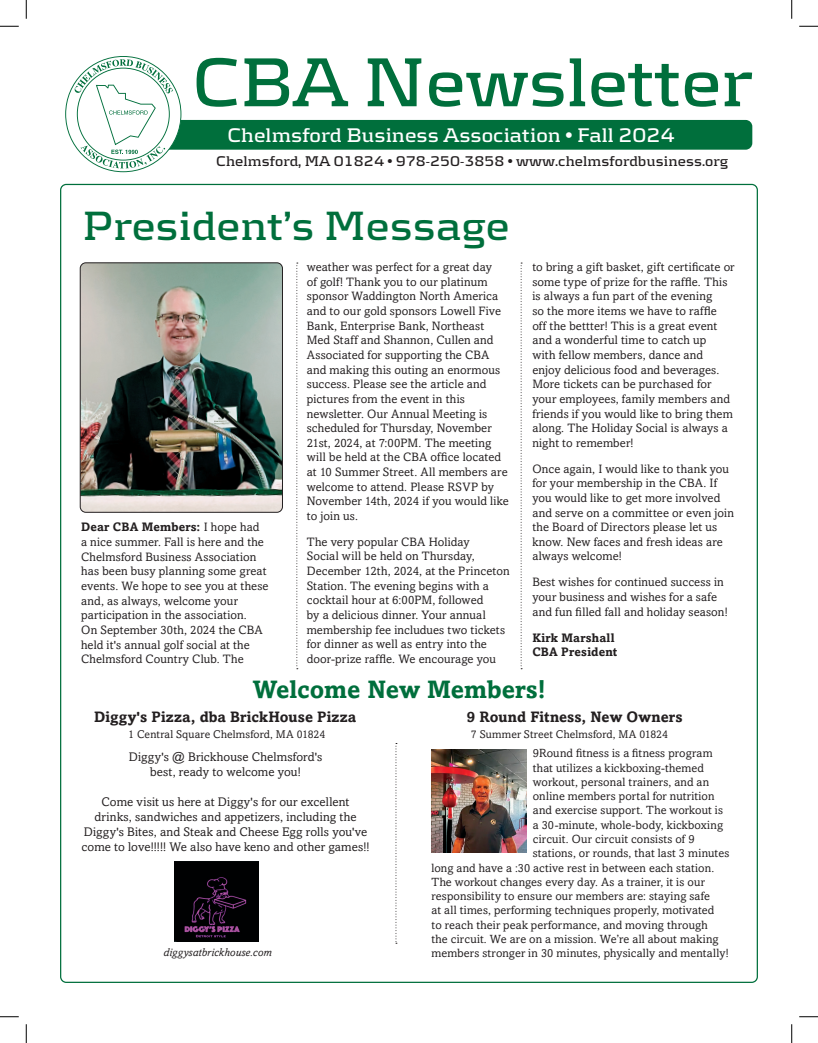
<style>
.page{position:relative;width:818px;height:1043px;background:#fff}
.page>*{position:absolute;margin:0;border:0;box-sizing:border-box;transform-origin:0 0}
.t1{font:700 71.88px "Kontrapunkt";letter-spacing:-.005em;color:#006f3c}
.t2{font:700 42.5px "Kontrapunkt";color:#006f3c}
.t3{font:700 25px "Amasis MT Std";letter-spacing:-.005em;color:#006f3c}
.t4{font:700 20.5px "Kontrapunkt";color:#fff}
.t5{font:700 15px "Amasis MT Std";letter-spacing:.005em;color:#231f20}
.t6{font:700 14.62px "Kontrapunkt";letter-spacing:.005em;color:#231f20}
.t7{font:12.5px/15px "Amasis MT Std";letter-spacing:.01em;color:#231f20;text-align:center}
.t8{font:12.25px/14.6px "Amasis MT Std";letter-spacing:.01em;color:#231f20}
.t9{font:700 12.25px/14.6px "Amasis MT Std";letter-spacing:.02em;color:#231f20}
.t10{font:11.88px "Amasis MT Std";letter-spacing:.015em;color:#231f20}
.t11{font:11.25px "Amasis MT Std";letter-spacing:.015em;color:#231f20}
.t12{font:italic 11.25px "Amasis MT Std";letter-spacing:.01em;color:#231f20}
.s1{font-weight:700}
</style>
<div class="page">
<div style="left:150px;top:120px;width:602px;height:30px;background:#006f3c;border-radius:7px"></div>
<svg style="left:65px;top:56px;width:116px;height:116px"></svg>
<svg style="left:520px;top:262px;width:2px;height:407px"></svg>
<svg style="left:296px;top:262px;width:2px;height:407px"></svg>
<img style="left:80px;top:263px;width:202px;height:249px">
<div style="left:80px;top:263px;width:202px;height:249px;border:1px solid #231f20;border-radius:6px"></div>
<svg style="left:395px;top:743px;width:2px;height:200px"></svg>
<img style="left:174px;top:861px;width:85px;height:80px">
<img style="left:431px;top:749px;width:95px;height:103px">
<svg style="left:0;top:25px;width:19px;height:2px"></svg>
<svg style="left:799px;top:25px;width:19px;height:2px"></svg>
<svg style="left:0;top:1016px;width:19px;height:1px"></svg>
<svg style="left:799px;top:1016px;width:19px;height:1px"></svg>
<svg style="left:25px;top:0;width:2px;height:19px"></svg>
<svg style="left:25px;top:1024px;width:2px;height:18px"></svg>
<svg style="left:791px;top:0;width:1px;height:19px"></svg>
<svg style="left:791px;top:1024px;width:1px;height:18px"></svg>
<h1 class="t1" style="left:192px;top:40px;width:561px">CBA Newsletter</h1>
<h3 class="t4" style="left:227px;top:123px;width:448px">Chelmsford Business Association • Fall 2024</h3>
<p class="t6" style="left:216px;top:152px;width:513px">Chelmsford, MA 01824 • 978-250-3858 • www.chelmsfordbusiness.org</p>
<h2 class="t2" style="left:82px;top:201px;width:428px">President’s Message</h2>
<p class="t8" style="left:81px;top:520px;width:189px"><span class="s1">Dear CBA Members:</span> I hope had<br>a nice summer. Fall is here and the<br>Chelmsford Business Association has been busy planning some great events. We hope to see you at these and, as always, welcome your participation in the association.<br>On September 30th, 2024 the CBA held it's annual golf social at the<br>Chelmsford Country Club. The</p>
<p class="t8" style="left:307px;top:260px;width:204px">weather was perfect for a great day<br>of golf! Thank you to our platinum sponsor Waddington North America and to our gold sponsors Lowell Five<br>Bank, Enterprise Bank, Northeast<br>Med Staff and Shannon, Cullen and<br>Associated for supporting the CBA and making this outing an enormous success. Please see the article and pictures from the event in this newsletter. Our Annual Meeting is scheduled for Thursday, November<br>21st, 2024, at 7:00PM. The meeting will be held at the CBA office located at 10 Summer Street. All members are welcome to attend. Please RSVP by<br>November 14th, 2024 if you would like to join us.</p>
<p class="t8" style="left:307px;top:534px;width:204px">The very popular CBA Holiday<br>Social will be held on Thursday, December 12th, 2024, at the Princeton Station. The evening begins with a cocktail hour at 6:00PM, followed<br>by a delicious dinner. Your annual membership fee includues two tickets for dinner as well as entry into the door-prize raffle. We encourage you</p>
<p class="t8" style="left:532px;top:260px;width:204px">to bring a gift basket, gift certificate or some type of prize for the raffle. This is always a fun part of the evening<br>so the more items we have to raffle<br>off the bettter! This is a great event and a wonderful time to catch up<br>with fellow members, dance and enjoy delicious food and beverages.<br>More tickets can be purchased for your employees, family members and friends if you would like to bring them along. The Holiday Social is always a night to remember!</p>
<p class="t8" style="left:532px;top:461px;width:203px">Once again, I would like to thank you for your membership in the CBA. If you would like to get more involved and serve on a committee or even join the Board of Directors please let us know. New faces and fresh ideas are always welcome!</p>
<p class="t8" style="left:532px;top:575px;width:197px">Best wishes for continued success in your business and wishes for a safe and fun filled fall and holiday season!</p>
<p class="t9" style="left:532px;top:629px;width:87px">Kirk Marshall<br>CBA President</p>
<h3 class="t3" style="left:253px;top:674px;width:294px">Welcome New Members!</h3>
<p class="t5" style="left:94px;top:708px;width:263px">Diggy's Pizza, dba BrickHouse Pizza</p>
<p class="t5" style="left:467px;top:708px;width:217px">9 Round Fitness, New Owners</p>
<p class="t11" style="left:128px;top:727px;width:198px">1 Central Square Chelmsford, MA 01824</p>
<p class="t11" style="left:471px;top:727px;width:198px">7 Summer Street Chelmsford, MA 01824</p>
<p class="t7" style="left:129px;top:749px;width:195px">Diggy's @ Brickhouse Chelmsford's best, ready to welcome you!</p>
<p class="t7" style="left:81px;top:794px;width:289px">Come visit us here at Diggy's for our excellent drinks, sandwiches and appetizers, including the Diggy's Bites, and Steak and Cheese Egg rolls you've come to love!!!!! We also have keno and other games!!</p>
<p class="t12" style="left:163px;top:945px;width:110px">diggysatbrickhouse.com</p>
<p class="t10" style="left:532px;top:746px;width:181px">9Round fitness is a fitness program</p>
<p class="t10" style="left:532px;top:760px;width:173px">that utilizes a kickboxing-themed</p>
<p class="t10" style="left:532px;top:775px;width:178px">workout, personal trainers, and an</p>
<p class="t10" style="left:532px;top:789px;width:183px">online members portal for nutrition</p>
<p class="t10" style="left:532px;top:803px;width:192px">and exercise support. The workout is</p>
<p class="t10" style="left:532px;top:817px;width:192px">a 30-minute, whole-body, kickboxing</p>
<p class="t10" style="left:532px;top:832px;width:163px">circuit. Our circuit consists of 9</p>
<p class="t10" style="left:532px;top:846px;width:198px">stations, or rounds, that last 3 minutes</p>
<p class="t10" style="left:431px;top:860px;width:284px">long and have a :30 active rest in between each station.</p>
<p class="t10" style="left:431px;top:874px;width:275px">The workout changes every day. As a trainer, it is our</p>
<p class="t10" style="left:431px;top:889px;width:280px">responsibility to ensure our members are: staying safe</p>
<p class="t10" style="left:431px;top:903px;width:284px">at all times, performing techniques properly, motivated</p>
<p class="t10" style="left:431px;top:917px;width:278px">to reach their peak performance, and moving through</p>
<p class="t10" style="left:431px;top:931px;width:288px">the circuit. We are on a mission. We’re all about making</p>
<p class="t10" style="left:431px;top:946px;width:298px">members stronger in 30 minutes, physically and mentally!</p>
</div>
